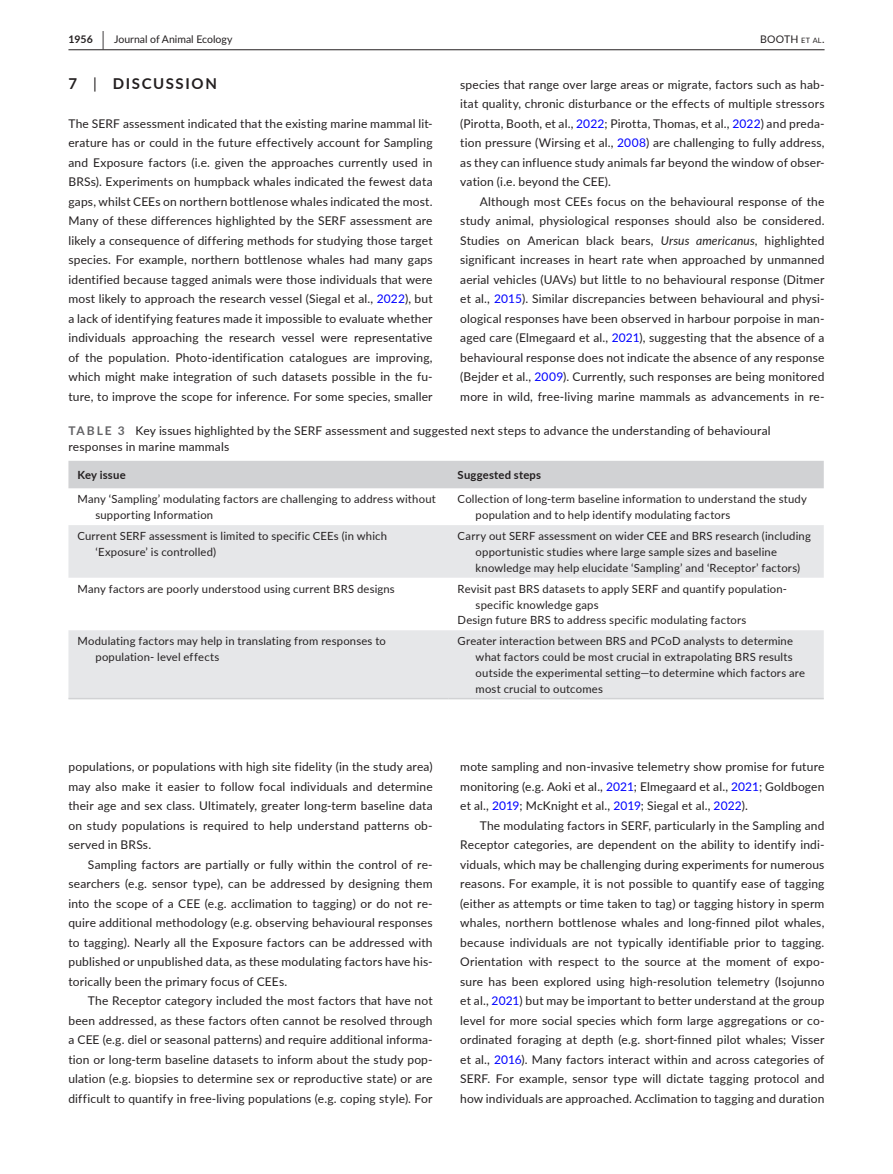
<style>
.page{position:relative;width:893px;height:1174px;background:#fff}
.page>*{position:absolute;margin:0;border:0;box-sizing:border-box;transform-origin:0 0}
.t1{font:700 15px "Lato";letter-spacing:.11em;color:#231f20}
.t2{font:12px/19.5px "Lato";letter-spacing:.015em;color:#231f20;text-align:justify}
.t3{font:11.25px/15.8px "Lato";letter-spacing:.015em;color:#231f20}
.t4{font:700 11.25px "Lato";letter-spacing:.02em;color:#231f20}
.t5{font:10.5px "Lato";color:#231f20}
.t6{font:700 10.5px "Lato";color:#231f20}
.s1{font-size:19.5px}
.s2{font-size:7.35px}
.s3{font-weight:400}
.s4{color:#00f}
.s5{font-style:italic}
.s6{font-weight:700;color:#636366}
</style>
<div class="page">
<hr style="left:68px;top:49px;width:756px;height:1px;background:#231f20">
<div style="left:68px;top:461px;width:756px;height:27px;background:#d1d2d4"></div>
<svg style="left:68px;top:525px;width:756px;height:173px;fill:#e6e7e9"></svg>
<hr style="left:68px;top:698px;width:381px;height:1px;background:#d1d2d4">
<hr style="left:449px;top:698px;width:375px;height:1px;background:#d1d2d4">
<p class="t6" style="left:68px;top:31px;width:37px">1956 <span class="s1">|</span></p>
<p class="t5" style="left:114px;top:31px;width:120px">Journal of Animal Ecology</p>
<p class="t5" style="left:760px;top:31px;width:66px">BOOTH <span class="s2">et al</span>.</p>
<p class="t1" style="left:68px;top:72px;width:150px">7 <span class="s3">|</span> DISCUSSION</p>
<p class="t2" style="left:68px;top:113px;width:366px">The SERF assessment indicated that the existing marine mammal lit&shy;erature has or could in the future effectively account for Sampling and Exposure factors (i.e. given the approaches currently used in BRSs). Experiments on humpback whales indicated the fewest data gaps, whilst CEEs on northern bottlenose whales indicated the most.<br>Many of these differences highlighted by the SERF assessment are likely a consequence of differing methods for studying those target species. For example, northern bottlenose whales had many gaps identified because tagged animals were those individuals that were most likely to approach the research vessel (Siegal et al., <span class="s4">2022</span>), but a lack of identifying features made it impossible to evaluate whether individuals approaching the research vessel were representative of the population. Photo-identification catalogues are improving, which might make integration of such datasets possible in the fu&shy;ture, to improve the scope for inference. For some species, smaller</p>
<p class="t2" style="left:460px;top:74px;width:366px">species that range over large areas or migrate, factors such as hab&shy;itat quality, chronic disturbance or the effects of multiple stressors (Pirotta, Booth, et al., <span class="s4">2022</span>; Pirotta, Thomas, et al., <span class="s4">2022</span>) and preda&shy;tion pressure (Wirsing et al., <span class="s4">2008</span>) are challenging to fully address, as they can influence study animals far beyond the window of obser&shy;vation (i.e. beyond the CEE).</p>
<p class="t2" style="left:460px;top:191px;width:366px;text-indent:20px">Although most CEEs focus on the behavioural response of the study animal, physiological responses should also be considered.<br>Studies on American black bears, <span class="s5">Ursus americanus</span>, highlighted significant increases in heart rate when approached by unmanned aerial vehicles (UAVs) but little to no behavioural response (Ditmer et al., <span class="s4">2015</span>). Similar discrepancies between behavioural and physi&shy;ological responses have been observed in harbour porpoise in man&shy;aged care (Elmegaard et al., <span class="s4">2021</span>), suggesting that the absence of a behavioural response does not indicate the absence of any response (Bejder et al., <span class="s4">2009</span>). Currently, such responses are being monitored more in wild, free-living marine mammals as advancements in re-</p>
<p class="t2" style="left:68px;top:421px;width:704px;line-height:16.5px"><span class="s6">TABLE 3</span> Key issues highlighted by the SERF assessment and suggested next steps to advance the understanding of behavioural responses in marine mammals</p>
<p class="t4" style="left:77px;top:467px;width:50px">Key issue</p>
<p class="t4" style="left:458px;top:467px;width:85px">Suggested steps</p>
<p class="t3" style="left:95px;top:491px;width:342px;text-indent:-18px">Many ‘Sampling’ modulating factors are challenging to address without supporting Information</p>
<p class="t3" style="left:476px;top:491px;width:333px;text-indent:-18px">Collection of long-term baseline information to understand the study population and to help identify modulating factors</p>
<p class="t3" style="left:95px;top:528px;width:293px;text-indent:-18px">Current SERF assessment is limited to specific CEEs (in which ‘Exposure’ is controlled)</p>
<p class="t3" style="left:476px;top:528px;width:337px;text-indent:-18px">Carry out SERF assessment on wider CEE and BRS research (including opportunistic studies where large sample sizes and baseline knowledge may help elucidate ‘Sampling’ and ‘Receptor’ factors)</p>
<p class="t3" style="left:77px;top:580px;width:319px">Many factors are poorly understood using current BRS designs</p>
<p class="t3" style="left:458px;top:580px;width:331px">Revisit past BRS datasets to apply SERF and quantify population-</p>
<p class="t3" style="left:476px;top:596px;width:124px">specific knowledge gaps</p>
<p class="t3" style="left:458px;top:612px;width:290px">Design future BRS to address specific modulating factors</p>
<p class="t3" style="left:95px;top:633px;width:292px;text-indent:-18px">Modulating factors may help in translating from responses to population- level effects</p>
<p class="t3" style="left:476px;top:633px;width:331px;text-indent:-18px">Greater interaction between BRS and PCoD analysts to determine what factors could be most crucial in extrapolating BRS results outside the experimental setting—to determine which factors are most crucial to outcomes</p>
<p class="t2" style="left:68px;top:756px;width:366px">populations, or populations with high site fidelity (in the study area) may also make it easier to follow focal individuals and determine their age and sex class. Ultimately, greater long-term baseline data on study populations is required to help understand patterns ob&shy;served in BRSs.</p>
<p class="t2" style="left:68px;top:854px;width:366px;text-indent:20px">Sampling factors are partially or fully within the control of re&shy;searchers (e.g. sensor type), can be addressed by designing them into the scope of a CEE (e.g. acclimation to tagging) or do not re&shy;quire additional methodology (e.g. observing behavioural responses to tagging). Nearly all the Exposure factors can be addressed with published or unpublished data, as these modulating factors have his&shy;torically been the primary focus of CEEs.</p>
<p class="t2" style="left:68px;top:990px;width:366px;text-indent:20px">The Receptor category included the most factors that have not been addressed, as these factors often cannot be resolved through a CEE (e.g. diel or seasonal patterns) and require additional informa&shy;tion or long-term baseline datasets to inform about the study pop&shy;ulation (e.g. biopsies to determine sex or reproductive state) or are difficult to quantify in free-living populations (e.g. coping style). For</p>
<p class="t2" style="left:460px;top:756px;width:366px">mote sampling and non-invasive telemetry show promise for future monitoring (e.g. Aoki et al., <span class="s4">2021</span>; Elmegaard et al., <span class="s4">2021</span>; Goldbogen et al., <span class="s4">2019</span>; McKnight et al., <span class="s4">2019</span>; Siegal et al., <span class="s4">2022</span>).</p>
<p class="t2" style="left:460px;top:815px;width:366px;text-indent:20px">The modulating factors in SERF, particularly in the Sampling and Receptor categories, are dependent on the ability to identify indi&shy;viduals, which may be challenging during experiments for numerous reasons. For example, it is not possible to quantify ease of tagging (either as attempts or time taken to tag) or tagging history in sperm whales, northern bottlenose whales and long-finned pilot whales, because individuals are not typically identifiable prior to tagging.<br>Orientation with respect to the source at the moment of expo&shy;sure has been explored using high-resolution telemetry (Isojunno et al., <span class="s4">2021</span>) but may be important to better understand at the group level for more social species which form large aggregations or co&shy;ordinated foraging at depth (e.g. short-finned pilot whales; Visser et al., <span class="s4">2016</span>). Many factors interact within and across categories of SERF. For example, sensor type will dictate tagging protocol and how individuals are approached. Acclimation to tagging and duration</p>
</div>
